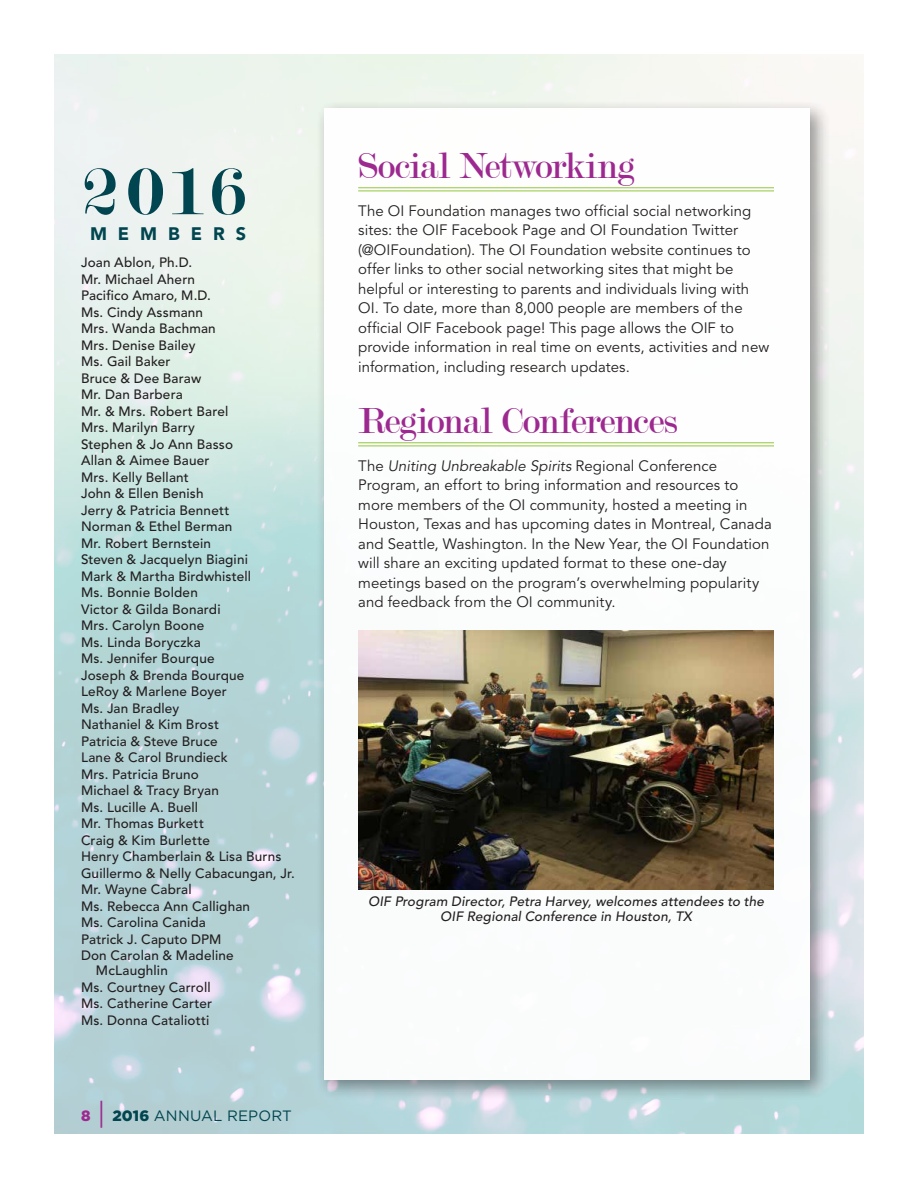
<style>
.page{position:relative;width:918px;height:1188px;background:#fff}
.page>*{position:absolute;margin:0;border:0;box-sizing:border-box;transform-origin:0 0}
.t1{font:70.35px "Modern";color:#00454f;scale:1.16 1}
.t2{font:39px "Modern";letter-spacing:-.02em;color:#9d2990}
.t3{font:900 18px "Avenir LT Std";letter-spacing:.605em;color:#00454f}
.t4{font:15px/19.5px "Avenir LT Std";letter-spacing:.005em;color:#231f20}
.t5{font:15px "Gotham";letter-spacing:.015em;color:#00454f}
.t6{font:500 13.5px/16.5px "Avenir LT Std";letter-spacing:.015em;color:#231f20}
.t7{font:italic 500 13.5px/15px "Avenir LT Std";letter-spacing:.01em;color:#231f20;text-align:center}
.s1{font-weight:900;color:#9d2990}
.s2{font-family:"Avenir LT Std";font-size:27px;color:#9d2990}
.s3{font-weight:900}
.s4{font-style:italic}
</style>
<div class="page">
<img style="left:54px;top:54px;width:810px;height:1080px">
<div style="left:315px;top:99px;width:516px;height:1002px;background:#231f20;opacity:.5"></div>
<div style="left:324px;top:108px;width:486px;height:972px;background:#fff"></div>
<hr style="left:358px;top:187px;width:416px;height:1px;background:#93c73d">
<hr style="left:358px;top:191px;width:416px;height:1px;background:#93c73d">
<hr style="left:358px;top:442px;width:416px;height:1px;background:#93c73d">
<hr style="left:358px;top:446px;width:416px;height:1px;background:#93c73d">
<img style="left:358px;top:631px;width:416px;height:258px">
<h1 class="t1" style="left:81px;top:157px;width:144px">2016</h1>
<h3 class="t3" style="left:90px;top:223px;width:158px">MEMBERS</h3>
<p class="t6" style="left:81px;top:255px;width:216px">Joan Ablon, Ph.D.<br>Mr. Michael Ahern<br>Pacifico Amaro, M.D.<br>Ms. Cindy Assmann<br>Mrs. Wanda Bachman<br>Mrs. Denise Bailey<br>Ms. Gail Baker<br>Bruce &amp; Dee Baraw<br>Mr. Dan Barbera<br>Mr. &amp; Mrs. Robert Barel<br>Mrs. Marilyn Barry<br>Stephen &amp; Jo Ann Basso<br>Allan &amp; Aimee Bauer<br>Mrs. Kelly Bellant<br>John &amp; Ellen Benish<br>Jerry &amp; Patricia Bennett<br>Norman &amp; Ethel Berman<br>Mr. Robert Bernstein<br>Steven &amp; Jacquelyn Biagini<br>Mark &amp; Martha Birdwhistell<br>Ms. Bonnie Bolden<br>Victor &amp; Gilda Bonardi<br>Mrs. Carolyn Boone<br>Ms. Linda Boryczka<br>Ms. Jennifer Bourque<br>Joseph &amp; Brenda Bourque<br>LeRoy &amp; Marlene Boyer<br>Ms. Jan Bradley<br>Nathaniel &amp; Kim Brost<br>Patricia &amp; Steve Bruce<br>Lane &amp; Carol Brundieck<br>Mrs. Patricia Bruno<br>Michael &amp; Tracy Bryan<br>Ms. Lucille A. Buell<br>Mr. Thomas Burkett<br>Craig &amp; Kim Burlette<br>Henry Chamberlain &amp; Lisa Burns<br>Guillermo &amp; Nelly Cabacungan, Jr.<br>Mr. Wayne Cabral<br>Ms. Rebecca Ann Callighan<br>Ms. Carolina Canida<br>Patrick J. Caputo DPM<br>Don Carolan &amp; Madeline</p>
<p class="t6" style="left:81px;top:963px;width:133px;text-indent:15px">McLaughlin<br>Ms. Courtney Carroll<br>Ms. Catherine Carter<br>Ms. Donna Cataliotti</p>
<p class="t5" style="left:81px;top:1106px;width:213px"><span class="s1">8</span> <span class="s2">|</span> <span class="s3">2016</span> ANNUAL REPORT</p>
<h2 class="t2" style="left:358px;top:147px;width:278px">Social Networking</h2>
<p class="t4" style="left:358px;top:201px;width:412px">The OI Foundation manages two official social networking sites: the OIF Facebook Page and OI Foundation Twitter (@OIFoundation). The OI Foundation website continues to offer links to other social networking sites that might be helpful or interesting to parents and individuals living with OI. To date, more than 8,000 people are members of the official OIF Facebook page! This page allows the OIF to provide information in real time on events, activities and new information, including research updates.</p>
<h2 class="t2" style="left:358px;top:402px;width:321px">Regional Conferences</h2>
<p class="t4" style="left:358px;top:456px;width:415px">The <span class="s4">Uniting Unbreakable Spirits</span> Regional Conference Program, an effort to bring information and resources to more members of the OI community, hosted a meeting in Houston, Texas and has upcoming dates in Montreal, Canada and Seattle, Washington. In the New Year, the OI Foundation will share an exciting updated format to these one-day meetings based on the program’s overwhelming popularity and feedback from the OI community.</p>
<p class="t7" style="left:368px;top:894px;width:398px">OIF Program Director, Petra Harvey, welcomes attendees to the<br>OIF Regional Conference in Houston, TX</p>
</div>
